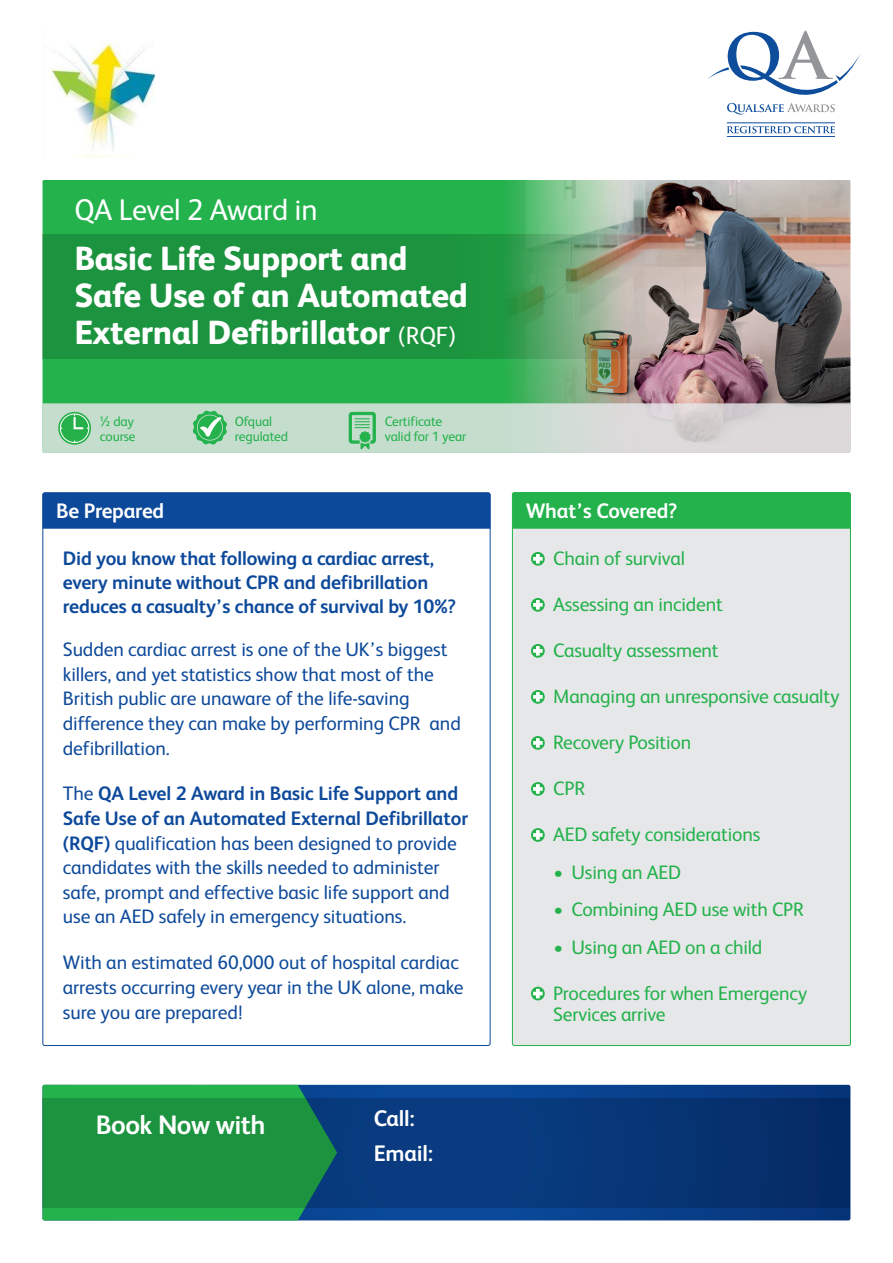
<style>
.page{position:relative;width:893px;height:1263px;background:#fff}
.page>*{position:absolute;margin:0;border:0;box-sizing:border-box;transform-origin:0 0}
.t1{font:800 33.6px/37.3px "FS Albert";letter-spacing:-.01em;color:#fff}
.t2{font:30px "FS Albert";letter-spacing:-.015em;color:#fff}
.t3{font:700 26.7px "FS Albert";letter-spacing:-.02em;color:#fff}
.t4{font:700 22.5px/34.5px "FS Albert";letter-spacing:-.01em;color:#fff}
.t5{font:700 21px "FS Albert";letter-spacing:-.01em;color:#fff}
.t6{font:19.5px/24.6px "FS Albert";letter-spacing:-.005em;color:#0d499a}
.t7{font:19.5px/21px "FS Albert";letter-spacing:-.01em;color:#23b24b}
.t8{font:700 19.5px/24px "FS Albert";letter-spacing:-.01em;color:#0d499a}
.t9{font:13.5px/15px "FS Albert";letter-spacing:-.01em;color:#23b24b}
.s1{font-weight:400;font-size:24.9px}
.s2{font-weight:700}
</style>
<div class="page">
<img style="left:625px;top:180px;width:225px;height:223px">
<svg style="left:43px;top:180px;width:583px;height:273px;background:#35b255"></svg>
<svg style="left:337px;top:1085px;width:513px;height:135px;background:#09418e"></svg>
<div style="left:512px;top:492px;width:338px;height:553px;background:#e6e7e9;border-radius:2px"></div>
<svg style="left:43px;top:1085px;width:294px;height:135px;background:#1fa453"></svg>
<svg style="left:531px;top:552px;width:14px;height:14px"></svg>
<svg style="left:533px;top:554px;width:10px;height:10px"></svg>
<svg style="left:531px;top:598px;width:14px;height:14px"></svg>
<svg style="left:533px;top:600px;width:10px;height:10px"></svg>
<svg style="left:531px;top:644px;width:14px;height:14px"></svg>
<svg style="left:533px;top:646px;width:10px;height:10px"></svg>
<svg style="left:531px;top:690px;width:14px;height:14px"></svg>
<svg style="left:533px;top:692px;width:10px;height:10px"></svg>
<svg style="left:531px;top:736px;width:14px;height:14px"></svg>
<svg style="left:533px;top:738px;width:10px;height:10px"></svg>
<svg style="left:531px;top:782px;width:14px;height:14px"></svg>
<svg style="left:533px;top:784px;width:10px;height:10px"></svg>
<svg style="left:531px;top:828px;width:14px;height:14px"></svg>
<svg style="left:533px;top:830px;width:10px;height:10px"></svg>
<svg style="left:531px;top:987px;width:14px;height:13px"></svg>
<svg style="left:533px;top:989px;width:10px;height:9px"></svg>
<div style="left:512px;top:492px;width:338px;height:37px;background:#23b24b"></div>
<div style="left:43px;top:492px;width:447px;height:37px;background:#0d499a"></div>
<svg style="left:43px;top:234px;width:807px;height:124px;background:#458f56"></svg>
<svg style="left:43px;top:1098px;width:807px;height:110px;background:#0e5563"></svg>
<svg style="left:43px;top:403px;width:807px;height:50px;background:#c3d8ca"></svg>
<svg style="left:727px;top:103px;width:108px;height:12px"></svg>
<svg style="left:707px;top:31px;width:153px;height:64px"></svg>
<svg style="left:727px;top:126px;width:108px;height:7px"></svg>
<hr style="left:727px;top:123px;width:108px;height:1px;background:#0d4d9b">
<hr style="left:727px;top:136px;width:108px;height:1px;background:#0d4d9b">
<img style="left:51px;top:40px;width:103px;height:118px">
<h2 class="t2" style="left:74px;top:193px;width:245px">QA Level 2 Award in</h2>
<h1 class="t1" style="left:74px;top:239px;width:395px">Basic Life Support and<br>Safe Use of an Automated<br>External Defibrillator <span class="s1">(RQF)</span></h1>
<p class="t9" style="left:100px;top:413px;width:37px">½ day course</p>
<p class="t5" style="left:56px;top:499px;width:110px">Be Prepared</p>
<p class="t9" style="left:235px;top:413px;width:55px">Ofqual regulated</p>
<p class="t9" style="left:385px;top:413px;width:83px">Certificate valid for 1 year</p>
<p class="t8" style="left:63px;top:546px;width:395px">Did you know that following a cardiac arrest, every minute without CPR and defibrillation reduces a casualty’s chance of survival by 10%?</p>
<p class="t6" style="left:63px;top:637px;width:399px">Sudden cardiac arrest is one of the UK’s biggest killers, and yet statistics show that most of the British public are unaware of the life-saving difference they can make by performing CPR and defibrillation.</p>
<p class="t6" style="left:63px;top:781px;width:407px">The <span class="s2">QA Level 2 Award in Basic Life Support and Safe Use of an Automated External Defibrillator (RQF)</span> qualification has been designed to provide candidates with the skills needed to administer safe, prompt and effective basic life support and use an AED safely in emergency situations.</p>
<p class="t6" style="left:63px;top:950px;width:402px">With an estimated 60,000 out of hospital cardiac arrests occurring every year in the UK alone, make sure you are prepared!</p>
<h3 class="t3" style="left:96px;top:1110px;width:171px">Book Now with</h3>
<p class="t4" style="left:374px;top:1101px;width:61px">Call:<br>Email:</p>
<p class="t5" style="left:526px;top:499px;width:153px">What’s Covered?</p>
<p class="t7" style="left:553px;top:548px;width:133px">Chain of survival</p>
<p class="t7" style="left:553px;top:594px;width:171px">Assessing an incident</p>
<p class="t7" style="left:553px;top:640px;width:167px">Casualty assessment</p>
<p class="t7" style="left:553px;top:686px;width:288px">Managing an unresponsive casualty</p>
<p class="t7" style="left:553px;top:732px;width:140px">Recovery Position</p>
<p class="t7" style="left:553px;top:778px;width:33px">CPR</p>
<p class="t7" style="left:553px;top:824px;width:209px">AED safety considerations</p>
<p class="t7" style="left:553px;top:861px;width:129px">• Using an AED</p>
<p class="t7" style="left:553px;top:899px;width:252px">• Combining AED use with CPR</p>
<p class="t7" style="left:553px;top:936px;width:210px">• Using an AED on a child</p>
<p class="t7" style="left:553px;top:982px;width:255px">Procedures for when Emergency<br>Services arrive</p>
</div>
